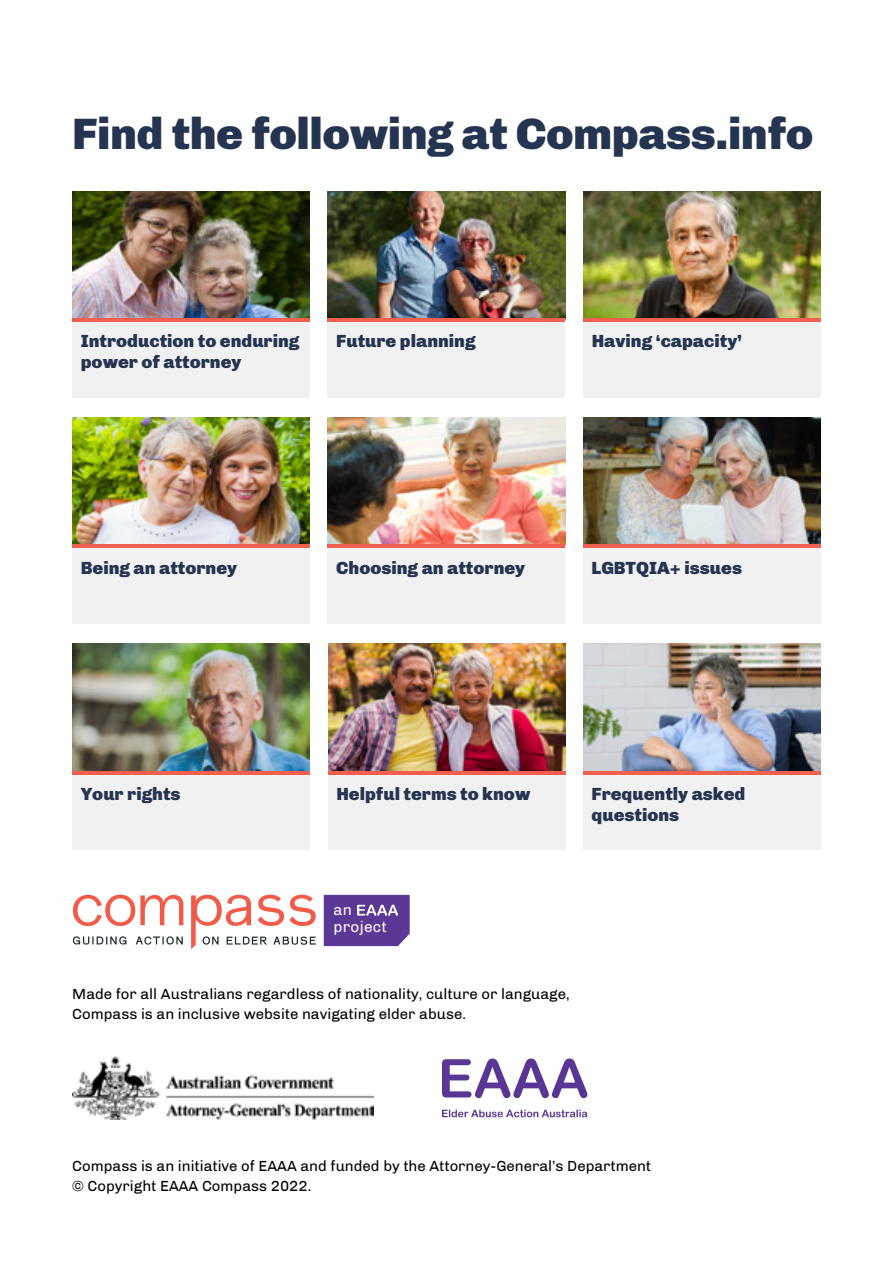
<style>
.page{position:relative;width:893px;height:1263px;background:#fff}
.page>*{position:absolute;margin:0;border:0;box-sizing:border-box;transform-origin:0 0}
.t1{font:900 45px "Chivo";letter-spacing:-.01em;color:#253450}
.t2{font:900 18px/21px "Chivo";color:#253450}
.t3{font:15.45px/17px "Chivo";letter-spacing:.02em;color:#fff}
.t4{font:15px/19.5px "Chivo";color:#000}
</style>
<div class="page">
<svg style="left:73px;top:895px;width:243px;height:54px"></svg>
<svg style="left:324px;top:895px;width:86px;height:51px;background:#65459b"></svg>
<img style="left:72px;top:1056px;width:302px;height:63px">
<svg style="left:442px;top:1058px;width:145px;height:40px"></svg>
<svg style="left:442px;top:1109px;width:145px;height:8px"></svg>
<img style="left:72px;top:643px;width:238px;height:128px">
<div style="left:72px;top:774px;width:238px;height:76px;background:#f1f1f2"></div>
<hr style="left:72px;top:771px;width:238px;height:3px;background:#f15f4e">
<div style="left:72px;top:548px;width:238px;height:76px;background:#f1f1f2"></div>
<img style="left:72px;top:417px;width:238px;height:128px">
<hr style="left:72px;top:545px;width:238px;height:3px;background:#f15f4e">
<div style="left:328px;top:774px;width:237px;height:76px;background:#f1f1f2"></div>
<img style="left:328px;top:643px;width:237px;height:128px">
<hr style="left:328px;top:771px;width:237px;height:3px;background:#f15f4e">
<img style="left:583px;top:417px;width:237px;height:128px">
<div style="left:583px;top:548px;width:237px;height:76px;background:#f1f1f2"></div>
<hr style="left:583px;top:545px;width:237px;height:3px;background:#f15f4e">
<div style="left:328px;top:548px;width:237px;height:76px;background:#f1f1f2"></div>
<img style="left:328px;top:417px;width:237px;height:128px">
<hr style="left:328px;top:545px;width:237px;height:3px;background:#f15f4e">
<div style="left:328px;top:322px;width:237px;height:76px;background:#f1f1f2"></div>
<img style="left:328px;top:191px;width:237px;height:128px">
<hr style="left:328px;top:319px;width:237px;height:3px;background:#f15f4e">
<div style="left:72px;top:322px;width:238px;height:76px;background:#f1f1f2"></div>
<img style="left:72px;top:191px;width:238px;height:128px">
<hr style="left:72px;top:319px;width:238px;height:3px;background:#f15f4e">
<img style="left:583px;top:643px;width:237px;height:128px">
<div style="left:583px;top:774px;width:237px;height:76px;background:#f1f1f2"></div>
<hr style="left:583px;top:771px;width:237px;height:3px;background:#f15f4e">
<div style="left:583px;top:322px;width:238px;height:76px;background:#f1f1f2"></div>
<img style="left:583px;top:191px;width:237px;height:128px">
<hr style="left:583px;top:319px;width:238px;height:3px;background:#f15f4e">
<h1 class="t1" style="left:72px;top:106px;width:743px">Find the following at Compass.info</h1>
<p class="t2" style="left:81px;top:331px;width:220px">Introduction to enduring</p>
<p class="t2" style="left:336px;top:331px;width:141px">Future planning</p>
<p class="t2" style="left:81px;top:352px;width:162px">power of attorney</p>
<p class="t2" style="left:592px;top:331px;width:152px">Having ‘capacity’</p>
<p class="t2" style="left:81px;top:557px;width:158px">Being an attorney</p>
<p class="t2" style="left:81px;top:783px;width:102px">Your rights</p>
<p class="t2" style="left:336px;top:557px;width:190px">Choosing an attorney</p>
<p class="t2" style="left:592px;top:557px;width:152px">LGBTQIA+ issues</p>
<p class="t2" style="left:336px;top:783px;width:196px">Helpful terms to know</p>
<p class="t3" style="left:333px;top:902px;width:55px">an project</p>
<p class="t2" style="left:592px;top:783px;width:155px">Frequently asked questions</p>
<p class="t4" style="left:72px;top:984px;width:499px">Made for all Australians regardless of nationality, culture or language,<br>Compass is an inclusive website navigating elder abuse.</p>
<p class="t4" style="left:72px;top:1156px;width:580px">Compass is an initiative of EAAA and funded by the Attorney-General’s Department © Copyright EAAA Compass 2022.</p>
</div>
